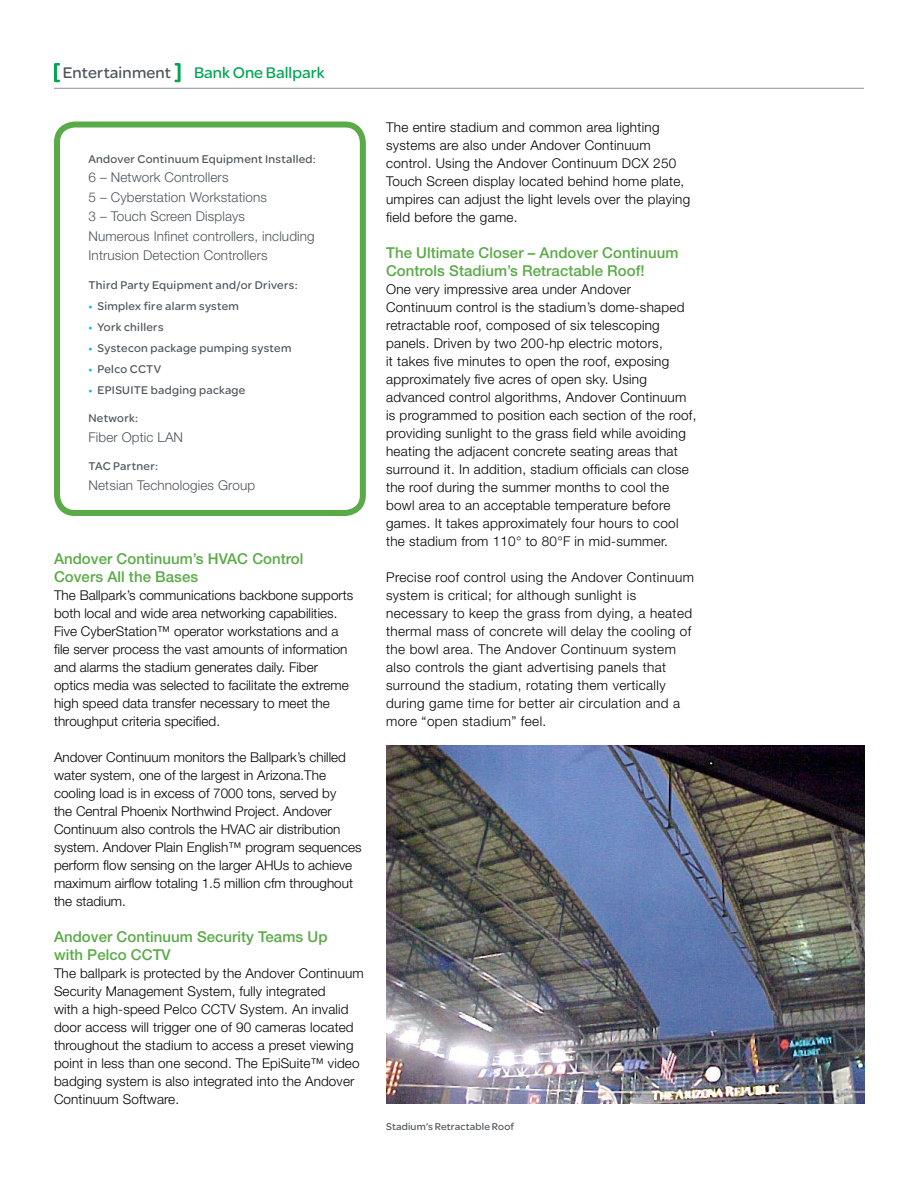
<style>
.page{position:relative;width:918px;height:1188px;background:#fff}
.page>*{position:absolute;margin:0;border:0;box-sizing:border-box;transform-origin:0 0}
.t1{font:16.5px "SE Optimist";color:#00a651}
.t2{font:16.5px "SE Optimist";letter-spacing:.01em;color:#4d555b}
.t3{font:500 15px/18px "Helvetica Neue";letter-spacing:.005em;color:#5aaa47}
.t4{font:300 13.5px/18px "Helvetica Neue";letter-spacing:.02em;color:#000}
.t5{font:300 13.5px/18px "Helvetica Neue";color:#000}
.t6{font:300 13.5px/19.5px "Helvetica Neue";letter-spacing:.01em;color:#4d555b}
.t7{font:12px "SE Optimist";letter-spacing:.025em;color:#4d555b}
.t8{font:10.5px "SE Optimist";letter-spacing:.015em;color:#4d555b}
.s1{color:#00bdf2}
</style>
<div class="page">
<hr style="left:54px;top:88px;width:810px;height:1px;background:#979ea4">
<svg style="left:175px;top:63px;width:6px;height:19px"></svg>
<svg style="left:54px;top:63px;width:6px;height:19px"></svg>
<div style="left:54px;top:122px;width:312px;height:394px;border:6px solid #5aaa47;border-radius:18px"></div>
<img style="left:386px;top:745px;width:478px;height:359px">
<p class="t2" style="left:63px;top:61px;width:110px">Entertainment</p>
<p class="t1" style="left:194px;top:61px;width:132px">Bank One Ballpark</p>
<p class="t7" style="left:88px;top:150px;width:229px">Andover Continuum Equipment Installed:</p>
<p class="t6" style="left:88px;top:167px;width:228px">6 – Network Controllers<br>5 – Cyberstation Workstations<br>3 – Touch Screen Displays<br>Numerous Infinet controllers, including<br>Intrusion Detection Controllers</p>
<p class="t7" style="left:88px;top:276px;width:211px">Third Party Equipment and/or Drivers:</p>
<p class="t7" style="left:88px;top:297px;width:152px"><span class="s1">•</span> Simplex fire alarm system</p>
<p class="t7" style="left:88px;top:318px;width:77px"><span class="s1">•</span> York chillers</p>
<p class="t7" style="left:88px;top:339px;width:204px"><span class="s1">•</span> Systecon package pumping system</p>
<p class="t7" style="left:88px;top:360px;width:74px"><span class="s1">•</span> Pelco CCTV</p>
<p class="t7" style="left:88px;top:381px;width:158px"><span class="s1">•</span> EPISUITE badging package</p>
<p class="t7" style="left:88px;top:410px;width:51px">Network:</p>
<p class="t6" style="left:88px;top:427px;width:96px">Fiber Optic LAN</p>
<p class="t7" style="left:88px;top:458px;width:71px">TAC Partner:</p>
<p class="t6" style="left:88px;top:475px;width:168px">Netsian Technologies Group</p>
<p class="t3" style="left:54px;top:549px;width:251px">Andover Continuum’s HVAC Control<br>Covers All the Bases</p>
<p class="t4" style="left:54px;top:586px;width:301px">The Ballpark’s communications backbone supports both local and wide area networking capabilities.<br>Five CyberStation™ operator workstations and a file server process the vast amounts of information and alarms the stadium generates daily. Fiber optics media was selected to facilitate the extreme high speed data transfer necessary to meet the throughput criteria specified.</p>
<p class="t5" style="left:54px;top:748px;width:309px">Andover Continuum monitors the Ballpark’s chilled water system, one of the largest in Arizona.The cooling load is in excess of 7000 tons, served by<br>the Central Phoenix Northwind Project. Andover Continuum also controls the HVAC air distribution system. Andover Plain English™ program sequences perform flow sensing on the larger AHUs to achieve maximum airflow totaling 1.5 million cfm throughout the stadium.</p>
<p class="t3" style="left:54px;top:927px;width:275px">Andover Continuum Security Teams Up with Pelco CCTV</p>
<p class="t4" style="left:54px;top:964px;width:311px">The ballpark is protected by the Andover Continuum Security Management System, fully integrated<br>with a high-speed Pelco CCTV System. An invalid door access will trigger one of 90 cameras located throughout the stadium to access a preset viewing point in less than one second. The EpiSuite™ video badging system is also integrated into the Andover Continuum Software.</p>
<p class="t4" style="left:386px;top:118px;width:306px">The entire stadium and common area lighting systems are also under Andover Continuum control. Using the Andover Continuum DCX 250<br>Touch Screen display located behind home plate, umpires can adjust the light levels over the playing field before the game.</p>
<p class="t3" style="left:386px;top:244px;width:294px">The Ultimate Closer – Andover Continuum<br>Controls Stadium’s Retractable Roof!</p>
<p class="t4" style="left:386px;top:280px;width:312px">One very impressive area under Andover Continuum control is the stadium’s dome-shaped retractable roof, composed of six telescoping panels. Driven by two 200-hp electric motors,<br>it takes five minutes to open the roof, exposing approximately five acres of open sky. Using advanced control algorithms, Andover Continuum is programmed to position each section of the roof, providing sunlight to the grass field while avoiding heating the adjacent concrete seating areas that surround it. In addition, stadium officials can close the roof during the summer months to cool the bowl area to an acceptable temperature before games. It takes approximately four hours to cool the stadium from 110° to 80°F in mid-summer.</p>
<p class="t4" style="left:386px;top:568px;width:309px">Precise roof control using the Andover Continuum system is critical; for although sunlight is necessary to keep the grass from dying, a heated thermal mass of concrete will delay the cooling of the bowl area. The Andover Continuum system also controls the giant advertising panels that surround the stadium, rotating them vertically during game time for better air circulation and a more “open stadium” feel.</p>
<p class="t8" style="left:386px;top:1119px;width:129px">Stadium’s Retractable Roof</p>
</div>
